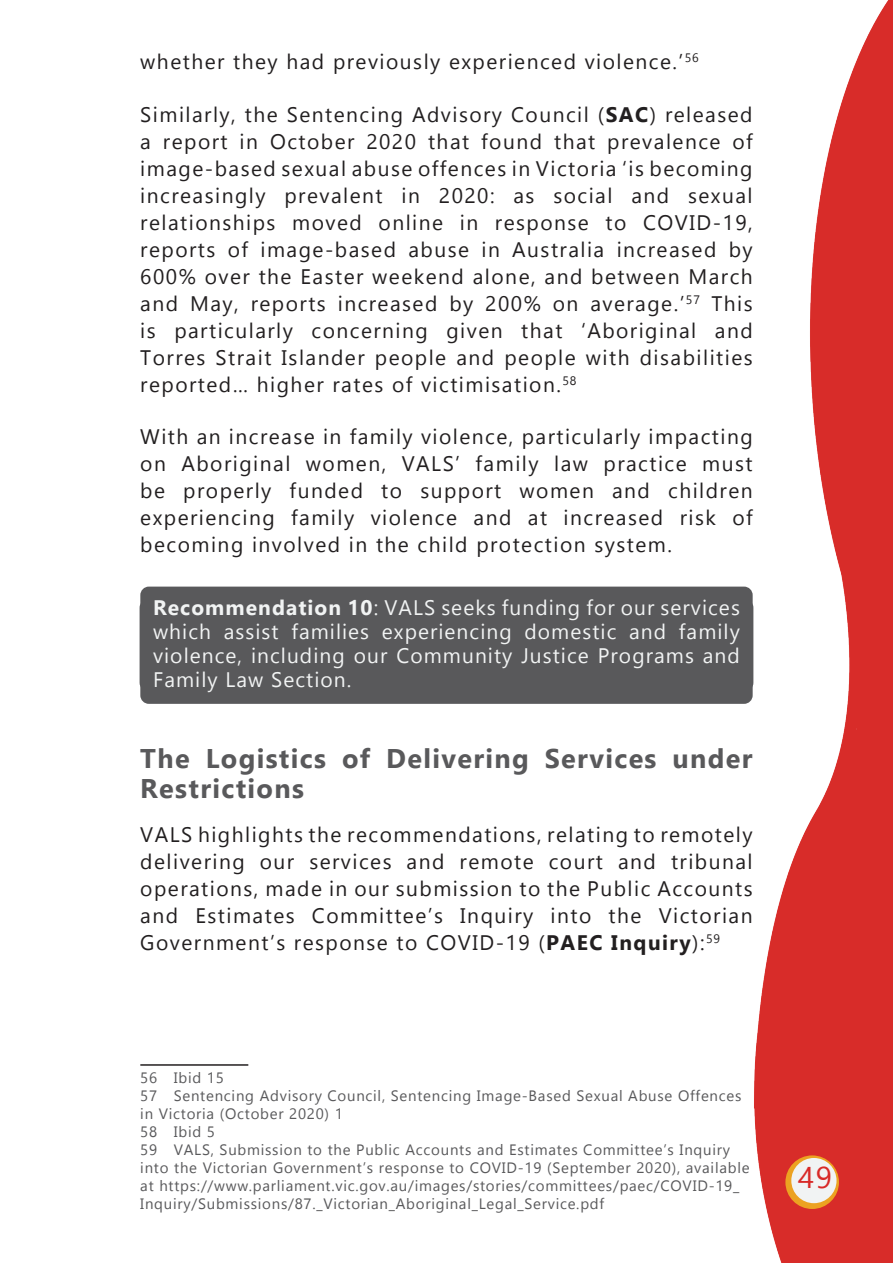
<style>
.page{position:relative;width:893px;height:1263px;background:#fff}
.page>*{position:absolute;margin:0;border:0;box-sizing:border-box;transform-origin:0 0}
.t1{font:30px "Gadugi";color:#d82a28}
.Subheading{font:700 27px/30px "Gadugi";letter-spacing:.05em;color:#59595b}
.body_text{font:21px/27px "Gadugi";letter-spacing:.07em;color:#221f20;text-align:justify}
.Recommendation_box{font:21px/24px "Gadugi";letter-spacing:.05em;color:#f1f3f3;text-align:justify}
.footnote{font:15px/18px "Gadugi";letter-spacing:.05em;color:#59595b}
.s1{font-weight:700}
</style>
<div class="page">
<img style="left:742px;top:0;width:151px;height:1263px">
<svg style="left:785px;top:1155px;width:54px;height:54px"></svg>
<div style="left:791px;top:1158px;width:45px;height:45px;background:#f1f3f3;border-radius:50%"></div>
<div style="left:140px;top:587px;width:613px;height:117px;background:#59595b;border-radius:9px"></div>
<div style="left:140px;top:599px;width:613px;height:93px;border:2px solid #59595b;border-radius:9px"></div>
<hr style="left:140px;top:1064px;width:108px;height:2px;background:#231f20">
<p class="body_text" style="left:140px;top:48px;width:560px">whether they had previously experienced violence.’<sup>56</sup></p>
<p class="body_text" style="left:140px;top:101px;width:614px">Similarly, the Sentencing Advisory Council (<span class="s1">SAC</span>) released a report in October 2020 that found that prevalence of image-based sexual abuse offences in Victoria ‘is becoming increasingly prevalent in 2020: as social and sexual relationships moved online in response to COVID-19, reports of image-based abuse in Australia increased by 600% over the Easter weekend alone, and between March and May, reports increased by 200% on average.’<sup>57</sup> This is particularly concerning given that ‘Aboriginal and Torres Strait Islander people and people with disabilities reported… higher rates of victimisation.<sup>58</sup></p>
<p class="body_text" style="left:140px;top:423px;width:614px">With an increase in family violence, particularly impacting on Aboriginal women, VALS’ family law practice must be properly funded to support women and children experiencing family violence and at increased risk of becoming involved in the child protection system.</p>
<p class="Recommendation_box" style="left:153px;top:595px;width:588px"><span class="s1">Recommendation 10</span>: VALS seeks funding for our services which assist families experiencing domestic and family violence, including our Community Justice Programs and Family Law Section.</p>
<p class="Subheading" style="left:140px;top:743px;width:614px">The Logistics of Delivering Services under<br>Restrictions</p>
<p class="body_text" style="left:140px;top:821px;width:614px">VALS highlights the recommendations, relating to remotely delivering our services and remote court and tribunal operations, made in our submission to the Public Accounts and Estimates Committee’s Inquiry into the Victorian Government’s response to COVID-19 (<span class="s1">PAEC Inquiry</span>):<sup>59</sup></p>
<p class="footnote" style="left:140px;top:1068px;width:85px">56 Ibid 15</p>
<p class="footnote" style="left:140px;top:1086px;width:603px">57 Sentencing Advisory Council, Sentencing Image-Based Sexual Abuse Offences in Victoria (October 2020) 1</p>
<p class="footnote" style="left:140px;top:1122px;width:76px">58 Ibid 5</p>
<p class="footnote" style="left:140px;top:1140px;width:611px">59 VALS, Submission to the Public Accounts and Estimates Committee’s Inquiry into the Victorian Government’s response to COVID-19 (September 2020), available at https://www.parliament.vic.gov.au/images/stories/committees/paec/COVID-19_ Inquiry/Submissions/87._Victorian_Aboriginal_Legal_Service.pdf</p>
<h1 class="t1" style="left:798px;top:1159px;width:35px">49</h1>
</div>
